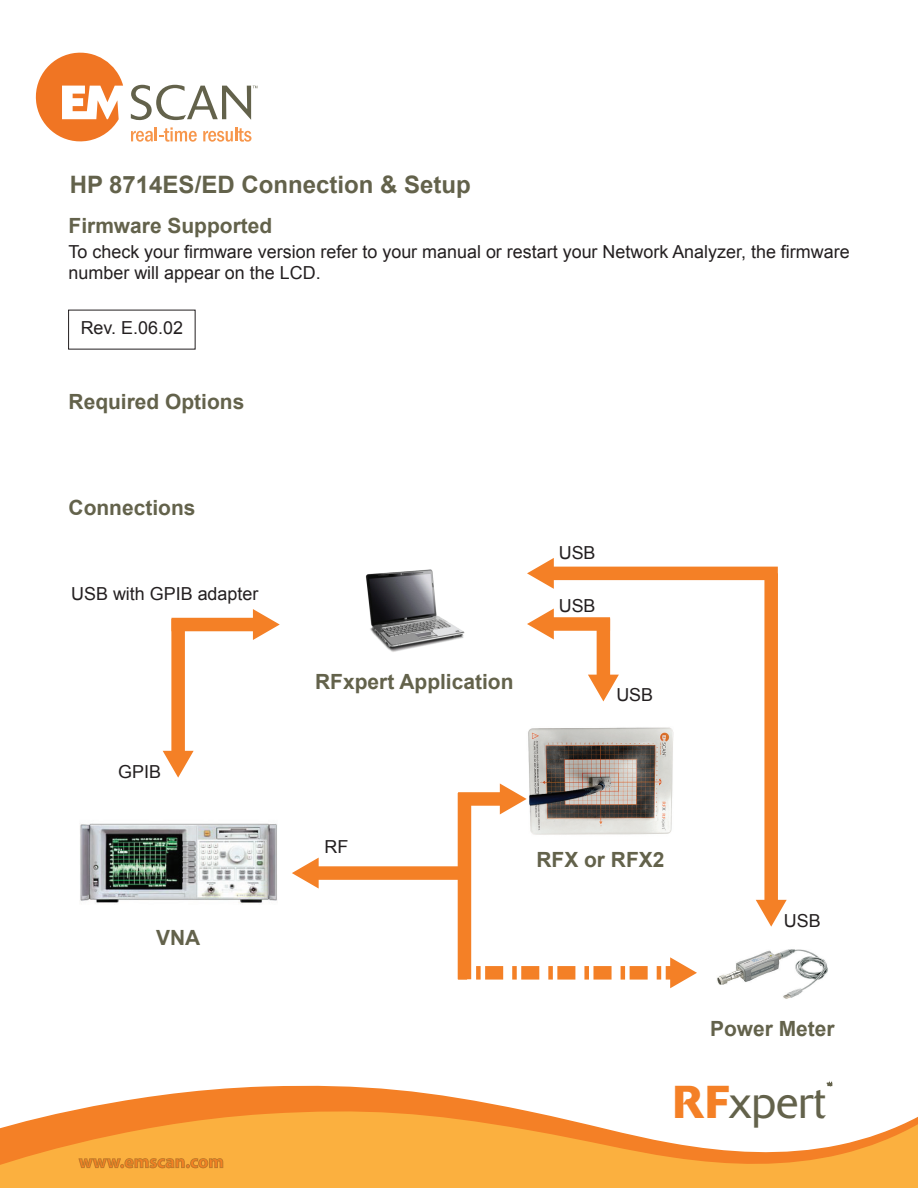
<style>
.page{position:relative;width:918px;height:1188px;background:#fff}
.page>*{position:absolute;margin:0;border:0;box-sizing:border-box;transform-origin:0 0}
.t1{font:300 45.6px "Delta";color:#63624b}
.t2{font:700 24px "Arial";color:#63624b}
.t3{font:700 21px "Arial";color:#63624b}
.t4{font:18px/20.1px "Arial";color:#231f20}
.t5{font:700 18px "Myriad Pro";color:#f48023}
.s1{font-weight:500;color:#f48026}
</style>
<div class="page">
<img style="left:365px;top:569px;width:100px;height:83px">
<img style="left:528px;top:727px;width:146px;height:108px">
<div style="left:764px;top:573px;width:14px;height:331px;background:#f48026"></div>
<svg style="left:756px;top:900px;width:31px;height:27px"></svg>
<div style="left:549px;top:567px;width:229px;height:13px;background:#f48026"></div>
<svg style="left:527px;top:558px;width:27px;height:31px"></svg>
<div style="left:314px;top:866px;width:144px;height:14px;background:#f48026"></div>
<svg style="left:292px;top:858px;width:27px;height:31px"></svg>
<div style="left:549px;top:617px;width:61px;height:14px;background:#f48026"></div>
<svg style="left:527px;top:609px;width:27px;height:30px"></svg>
<div style="left:597px;top:618px;width:13px;height:61px;background:#f48026"></div>
<svg style="left:588px;top:675px;width:31px;height:26px"></svg>
<div style="left:171px;top:618px;width:86px;height:13px;background:#f48026"></div>
<svg style="left:253px;top:609px;width:27px;height:31px"></svg>
<div style="left:171px;top:619px;width:14px;height:136px;background:#f48026"></div>
<svg style="left:163px;top:751px;width:31px;height:27px"></svg>
<div style="left:458px;top:792px;width:46px;height:14px;background:#f48026"></div>
<svg style="left:500px;top:783px;width:27px;height:31px"></svg>
<div style="left:458px;top:966px;width:9px;height:14px;background:#f6a768"></div>
<svg style="left:476px;top:966px;width:186px;height:14px"></svg>
<div style="left:666px;top:966px;width:9px;height:14px;background:#f48026"></div>
<svg style="left:670px;top:957px;width:27px;height:31px"></svg>
<div style="left:458px;top:793px;width:13px;height:186px;background:#f48026"></div>
<img style="left:717px;top:949px;width:111px;height:50px">
<img style="left:80px;top:823px;width:197px;height:81px">
<svg style="left:36px;top:53px;width:87px;height:89px"></svg>
<svg style="left:131px;top:127px;width:66px;height:15px"></svg>
<svg style="left:203px;top:127px;width:49px;height:15px"></svg>
<svg style="left:131px;top:85px;width:126px;height:35px"></svg>
<div style="left:0;top:1167px;width:918px;height:21px;background:#fbb03f"></div>
<svg style="left:0;top:1084px;width:918px;height:83px"></svg>
<svg style="left:78px;top:1151px;width:146px;height:27px;background:#f1a63b"></svg>
<svg style="left:827px;top:1083px;width:5px;height:3px"></svg>
<h2 class="t2" style="left:70px;top:168px;width:402px">HP 8714ES/ED Connection &amp; Setup</h2>
<p class="t3" style="left:69px;top:211px;width:205px">Firmware Supported</p>
<p class="t4" style="left:69px;top:242px;width:783px">To check your firmware version refer to your manual or restart your Network Analyzer, the firmware number will appear on the LCD.</p>
<p class="t4" style="left:81px;top:318px;width:104px">Rev. E.06.02</p>
<p class="t3" style="left:69px;top:387px;width:177px">Required Options</p>
<p class="t3" style="left:69px;top:492px;width:128px">Connections</p>
<p class="t4" style="left:71px;top:584px;width:189px">USB with GPIB adapter</p>
<p class="t4" style="left:118px;top:761px;width:44px">GPIB</p>
<p class="t3" style="left:156px;top:922px;width:46px">VNA</p>
<p class="t5" style="left:79px;top:1150px;width:146px">www.emscan.com</p>
<p class="t3" style="left:315px;top:667px;width:200px">RFxpert Application</p>
<p class="t4" style="left:559px;top:543px;width:38px">USB</p>
<p class="t4" style="left:559px;top:596px;width:38px">USB</p>
<p class="t4" style="left:616px;top:685px;width:38px">USB</p>
<p class="t4" style="left:324px;top:836px;width:25px">RF</p>
<p class="t3" style="left:536px;top:844px;width:130px">RFX or RFX2</p>
<p class="t4" style="left:784px;top:910px;width:38px">USB</p>
<p class="t3" style="left:710px;top:1014px;width:126px">Power Meter</p>
<h1 class="t1" style="left:673px;top:1076px;width:154px"><span class="s1">RF</span>xpert</h1>
</div>
